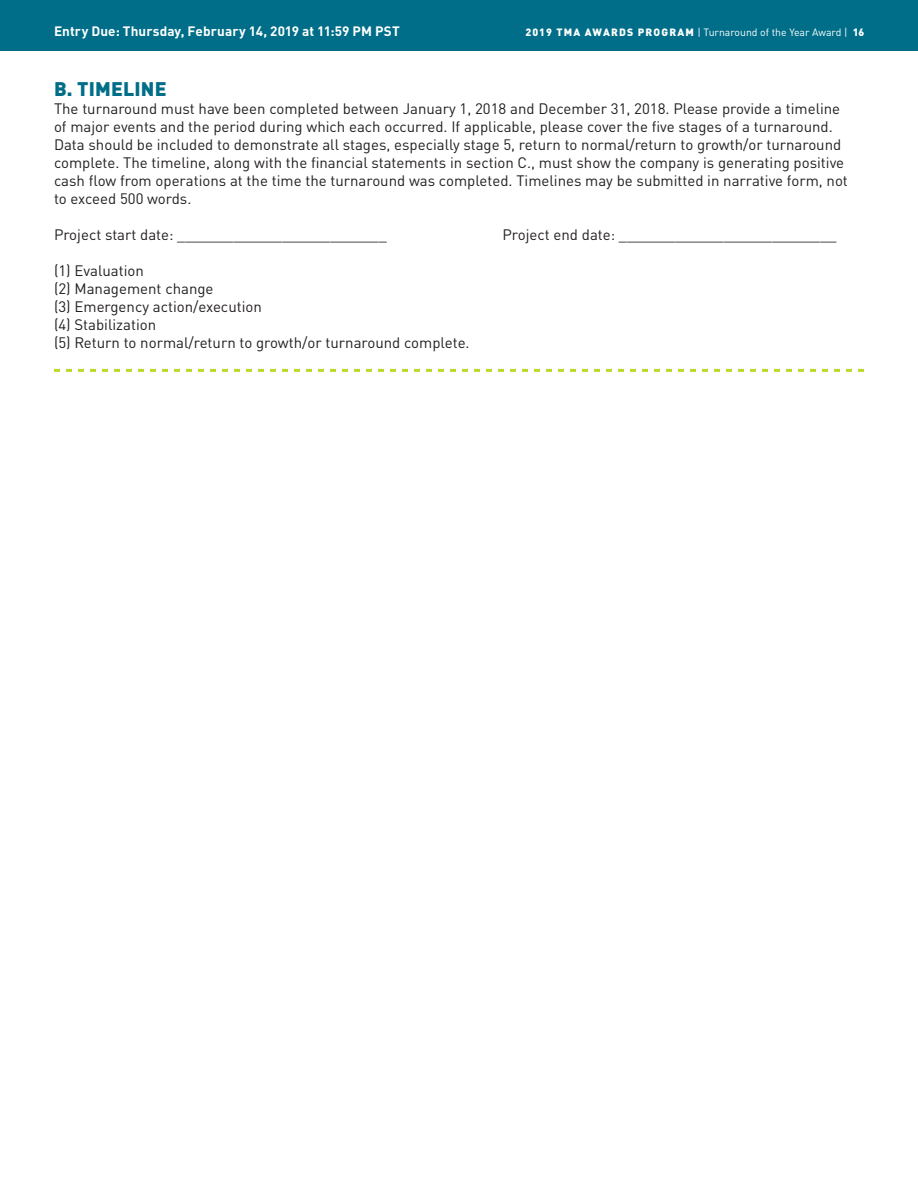
<style>
.page{position:relative;width:918px;height:1188px;background:#fff}
.page>*{position:absolute;margin:0;border:0;box-sizing:border-box;transform-origin:0 0}
.t1{font:900 19.5px "DINOT";letter-spacing:.01em;color:#006e88}
.t2{font:15px/18px "DINOT";color:#231f20}
.t3{font:700 13.5px "DINOT";letter-spacing:.01em;color:#fff}
.t4{font:10.5px "DINOT";color:#fff}
.s1{font-weight:900}
</style>
<div class="page">
<div style="left:0;top:0;width:917px;height:51px;background:#006e88"></div>
<svg style="left:54px;top:369px;width:810px;height:3px"></svg>
<p class="t3" style="left:54px;top:22px;width:347px">Entry Due: Thursday, February 14, 2019 at 11:59 PM PST</p>
<p class="t4" style="left:526px;top:25px;width:340px"><span class="s1">2019 TMA AWARDS PROGRAM</span> | Turnaround of the Year Award | <span class="s1">16</span></p>
<p class="t1" style="left:54px;top:76px;width:114px">B. TIMELINE</p>
<p class="t2" style="left:54px;top:99px;width:795px">The turnaround must have been completed between January 1, 2018 and December 31, 2018. Please provide a timeline of major events and the period during which each occurred. If applicable, please cover the five stages of a turnaround.<br>Data should be included to demonstrate all stages, especially stage 5, return to normal/return to growth/or turnaround complete. The timeline, along with the financial statements in section C., must show the company is generating positive cash flow from operations at the time the turnaround was completed. Timelines may be submitted in narrative form, not to exceed 500 words.</p>
<p class="t2" style="left:54px;top:225px;width:334px">Project start date: __________________________</p>
<p class="t2" style="left:503px;top:225px;width:335px">Project end date: ___________________________</p>
<p class="t2" style="left:54px;top:261px;width:91px">(1) Evaluation</p>
<p class="t2" style="left:54px;top:279px;width:161px">(2) Management change</p>
<p class="t2" style="left:54px;top:297px;width:209px">(3) Emergency action/execution</p>
<p class="t2" style="left:54px;top:315px;width:104px">(4) Stabilization</p>
<p class="t2" style="left:54px;top:333px;width:417px">(5) Return to normal/return to growth/or turnaround complete.</p>
</div>
